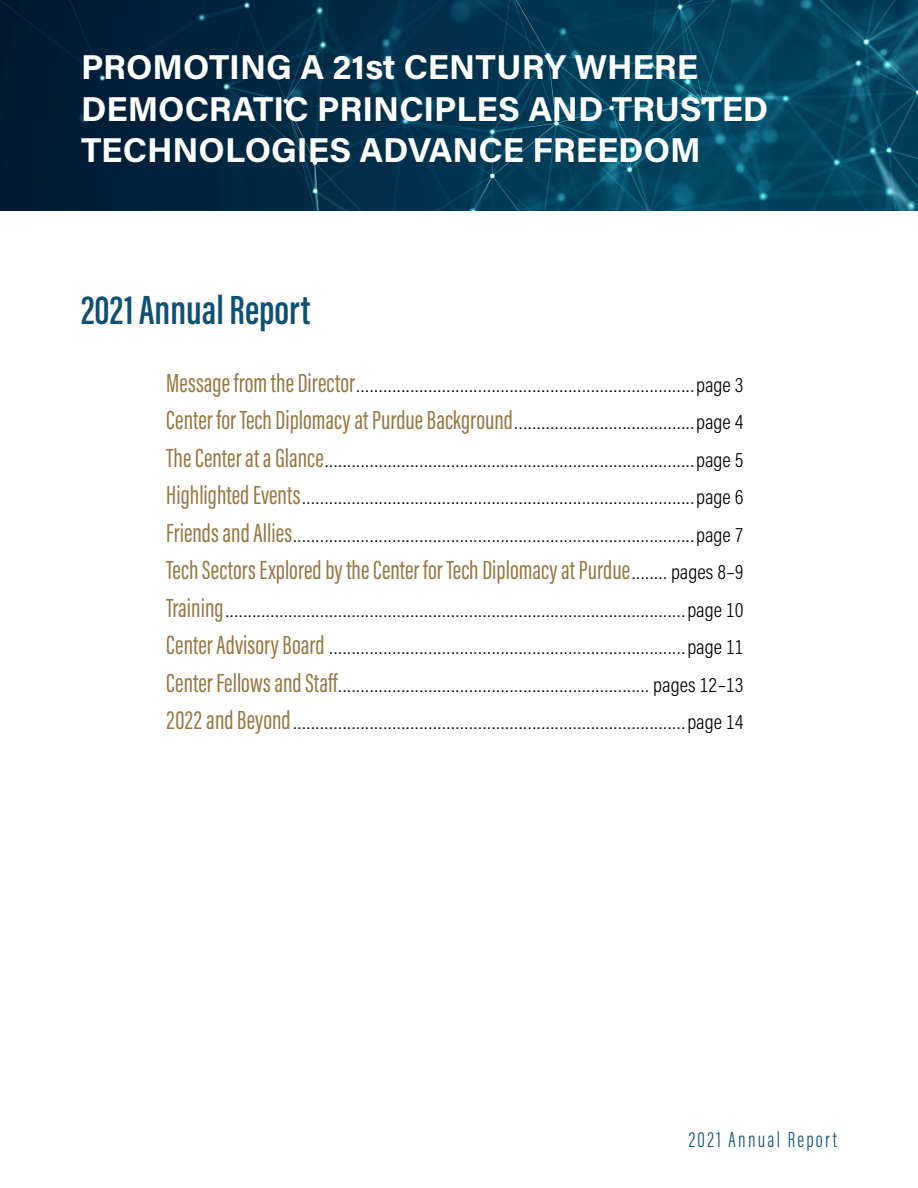
<style>
.page{position:relative;width:918px;height:1188px;background:#fff}
.page>*{position:absolute;margin:0;border:0;box-sizing:border-box;transform-origin:0 0}
.t1{font:600 42px "Acumin Pro Extra Cond";color:#0f5172}
.t2{font:700 34.5px/41.4px "Acumin Pro";color:#fff}
.t3{font:27px "Acumin Pro Extra Cond";color:#977742}
.t4{font:300 22.5px "Acumin Pro Extra Cond";letter-spacing:.1em;color:#0f5172}
.t5{font:21px/37.5px "Museo 300";color:#000;text-align:justify}
.s1{font-family:"Acumin Pro Extra Cond";font-size:27px;color:#977742}
.s2{font-family:"Acumin Pro Cond";font-weight:300}
.s3{font-family:"Museo 300";font-size:21px;color:#000}
.s4{font-family:"Acumin Pro Cond";font-weight:300;font-size:21px;color:#000}
</style>
<div class="page">
<img style="left:0;top:0;width:918px;height:211px">
<h2 class="t2" style="left:81px;top:45px;width:689px">PROMOTING A 21st CENTURY WHERE<br>DEMOCRATIC PRINCIPLES AND TRUSTED<br>TECHNOLOGIES ADVANCE FREEDOM</h2>
<h1 class="t1" style="left:81px;top:284px;width:231px">2021 Annual Report</h1>
<p class="t5" style="left:166px;top:366px;width:579px"><span class="s1">Message from the Director</span>...........................................................................<span class="s2">page 3</span></p>
<p class="t3" style="left:166px;top:404px;width:579px">Center for Tech Diplomacy at Purdue Background<span class="s3">........................................</span><span class="s4">page 4</span></p>
<p class="t5" style="left:166px;top:441px;width:579px"><span class="s1">The Center at a Glance</span>..................................................................................<span class="s2">page 5<br></span><span class="s1">Highlighted Events</span>.......................................................................................<span class="s2">page 6<br></span><span class="s1">Friends and Allies</span>.........................................................................................<span class="s2">page 7</span></p>
<p class="t3" style="left:166px;top:554px;width:579px">Tech Sectors Explored by the Center for Tech Diplomacy at Purdue<span class="s3">........</span> <span class="s4">pages 8–9</span></p>
<p class="t5" style="left:166px;top:591px;width:579px"><span class="s1">Training</span>......................................................................................................<span class="s2">page 10<br></span><span class="s1">Center Advisory Board</span> ...............................................................................<span class="s2">page 11<br></span><span class="s1">Center Fellows and Staff</span>..................................................................... <span class="s2">pages 12–13<br></span><span class="s1">2022 and Beyond</span>.......................................................................................<span class="s2">page 14</span></p>
<p class="t4" style="left:689px;top:1126px;width:150px">2021 Annual Report</p>
</div>
